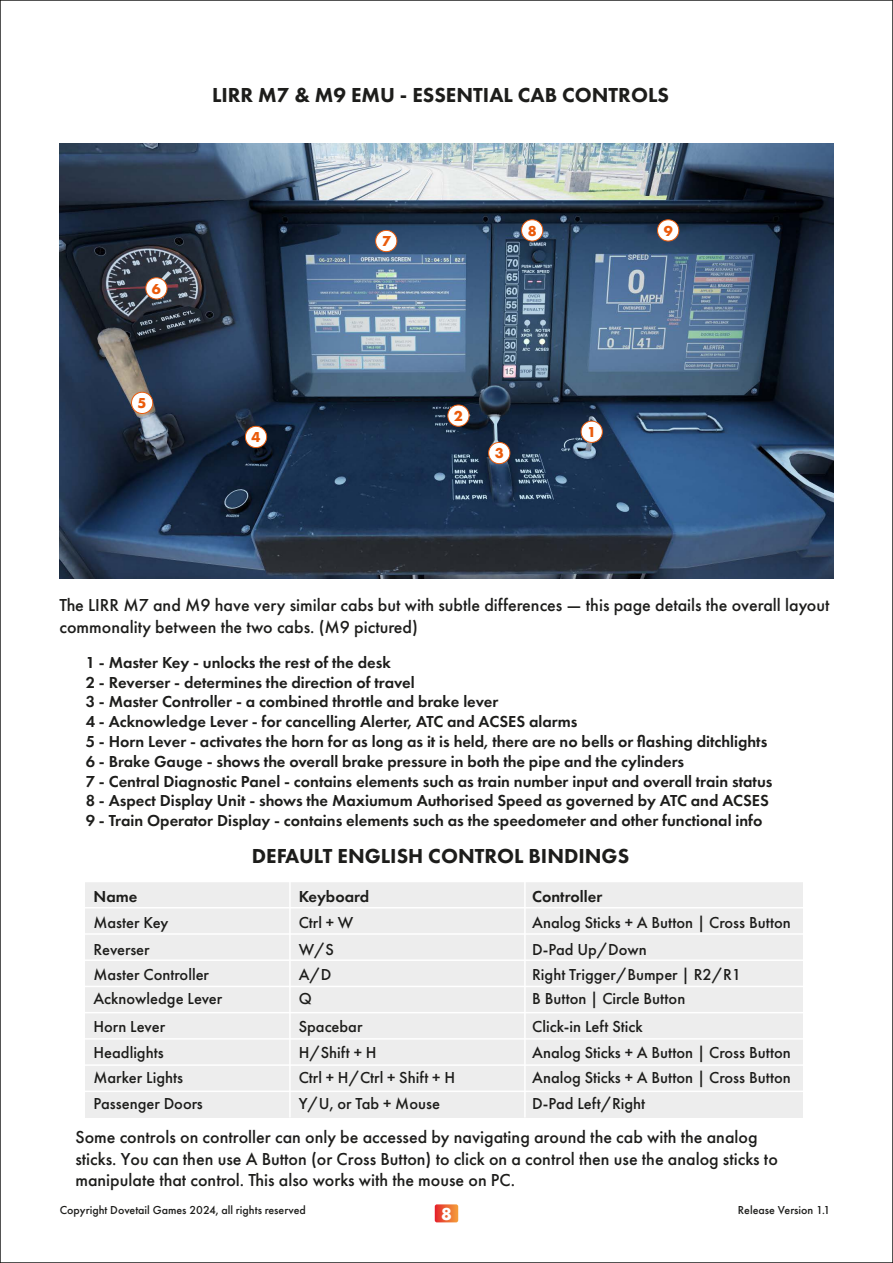
<style>
.page{position:relative;width:893px;height:1263px;background:#fff}
.page>*{position:absolute;margin:0;border:0;box-sizing:border-box;transform-origin:0 0}
.t1{font:800 21px "Futura PT";color:#1d1d1b}
.t2{font:500 18px/21.6px "Futura PT";color:#1d1d1b}
.t3{font:700 18px "Futura PT";color:#fff}
.t4{font:600 16.5px/19.8px "Futura PT";color:#1d1d1b}
.t5{font:500 16.5px "Futura PT";color:#1d1d1b}
.t6{font:700 15px "Futura PT";color:#ea5b0b}
.t7{font:500 12px "Futura PT";color:#1d1d1b}
</style>
<div class="page">
<img style="left:60px;top:144px;width:773px;height:434px">
<div style="left:581px;top:421px;width:21px;height:21px;background:#fff;border-radius:50%"></div>
<div style="left:581px;top:421px;width:22px;height:22px;border:1px solid #ea5b0b;border-radius:50%"></div>
<div style="left:448px;top:405px;width:21px;height:21px;background:#fff;border-radius:50%"></div>
<div style="left:447px;top:405px;width:22px;height:22px;border:1px solid #ea5b0b;border-radius:50%"></div>
<div style="left:489px;top:442px;width:21px;height:22px;background:#fff;border-radius:50%"></div>
<div style="left:488px;top:442px;width:22px;height:22px;border:1px solid #ea5b0b;border-radius:50%"></div>
<div style="left:245px;top:426px;width:22px;height:22px;background:#fff;border-radius:50%"></div>
<div style="left:245px;top:426px;width:22px;height:22px;border:1px solid #ea5b0b;border-radius:50%"></div>
<div style="left:131px;top:392px;width:22px;height:21px;background:#fff;border-radius:50%"></div>
<div style="left:131px;top:392px;width:22px;height:22px;border:1px solid #ea5b0b;border-radius:50%"></div>
<div style="left:376px;top:230px;width:21px;height:22px;background:#fff;border-radius:50%"></div>
<div style="left:375px;top:230px;width:22px;height:22px;border:1px solid #ea5b0b;border-radius:50%"></div>
<div style="left:521px;top:220px;width:22px;height:21px;background:#fff;border-radius:50%"></div>
<div style="left:521px;top:219px;width:22px;height:22px;border:1px solid #ea5b0b;border-radius:50%"></div>
<div style="left:657px;top:220px;width:22px;height:21px;background:#fff;border-radius:50%"></div>
<div style="left:657px;top:219px;width:22px;height:22px;border:1px solid #ea5b0b;border-radius:50%"></div>
<div style="left:146px;top:278px;width:21px;height:21px;background:#fff;border-radius:50%"></div>
<div style="left:145px;top:277px;width:22px;height:22px;border:1px solid #ea5b0b;border-radius:50%"></div>
<div style="left:86px;top:881px;width:717px;height:236px;background:#ededed"></div>
<hr style="left:80px;top:907px;width:730px;height:1px;background:#fff">
<hr style="left:80px;top:881px;width:730px;height:1px;background:#fff">
<hr style="left:80px;top:933px;width:730px;height:2px;background:#fff">
<hr style="left:80px;top:959px;width:730px;height:2px;background:#fff">
<hr style="left:80px;top:986px;width:730px;height:1px;background:#fff">
<hr style="left:80px;top:1012px;width:730px;height:1px;background:#fff">
<hr style="left:80px;top:1038px;width:730px;height:1px;background:#fff">
<hr style="left:80px;top:1064px;width:730px;height:2px;background:#fff">
<hr style="left:80px;top:1090px;width:730px;height:2px;background:#fff">
<hr style="left:289px;top:881px;width:2px;height:236px;background:#fff">
<hr style="left:524px;top:881px;width:2px;height:236px;background:#fff">
<svg style="left:435px;top:1204px;width:23px;height:18px"></svg>
<p class="t1" style="left:212px;top:82px;width:458px">LIRR M7 &amp; M9 EMU - ESSENTIAL CAB CONTROLS</p>
<p class="t6" style="left:152px;top:279px;width:10px">6</p>
<p class="t6" style="left:138px;top:393px;width:10px">5</p>
<p class="t6" style="left:252px;top:427px;width:10px">4</p>
<p class="t6" style="left:382px;top:231px;width:10px">7</p>
<p class="t6" style="left:528px;top:221px;width:10px">8</p>
<p class="t6" style="left:664px;top:221px;width:10px">9</p>
<p class="t6" style="left:454px;top:406px;width:10px">2</p>
<p class="t6" style="left:495px;top:443px;width:10px">3</p>
<p class="t6" style="left:587px;top:422px;width:10px">1</p>
<p class="t2" style="left:60px;top:594px;width:771px">The LIRR M7 and M9 have very similar cabs but with subtle differences — this page details the overall layout commonality between the two cabs. (M9 pictured)</p>
<p class="t4" style="left:86px;top:652px;width:688px">1 - Master Key - unlocks the rest of the desk<br>2 - Reverser - determines the direction of travel<br>3 - Master Controller - a combined throttle and brake lever<br>4 - Acknowledge Lever - for cancelling Alerter, ATC and ACSES alarms<br>5 - Horn Lever - activates the horn for as long as it is held, there are no bells or flashing ditchlights 6 - Brake Gauge - shows the overall brake pressure in both the pipe and the cylinders<br>7 - Central Diagnostic Panel - contains elements such as train number input and overall train status 8 - Aspect Display Unit - shows the Maxiumum Authorised Speed as governed by ATC and ACSES 9 - Train Operator Display - contains elements such as the speedometer and other functional info</p>
<p class="t1" style="left:252px;top:842px;width:379px">DEFAULT ENGLISH CONTROL BINDINGS</p>
<p class="t4" style="left:93px;top:886px;width:45px">Name</p>
<p class="t4" style="left:299px;top:886px;width:72px">Keyboard</p>
<p class="t4" style="left:532px;top:886px;width:72px">Controller</p>
<p class="t5" style="left:93px;top:913px;width:77px">Master Key</p>
<p class="t5" style="left:299px;top:913px;width:56px">Ctrl + W</p>
<p class="t5" style="left:532px;top:913px;width:260px">Analog Sticks + A Button | Cross Button</p>
<p class="t5" style="left:93px;top:939px;width:58px">Reverser</p>
<p class="t5" style="left:299px;top:939px;width:37px">W/S</p>
<p class="t5" style="left:532px;top:939px;width:116px">D-Pad Up/Down</p>
<p class="t5" style="left:93px;top:964px;width:117px">Master Controller</p>
<p class="t5" style="left:299px;top:964px;width:34px">A/D</p>
<p class="t5" style="left:532px;top:964px;width:211px">Right Trigger/Bumper | R2/R1</p>
<p class="t5" style="left:93px;top:989px;width:130px">Acknowledge Lever</p>
<p class="t5" style="left:299px;top:989px;width:15px">Q</p>
<p class="t5" style="left:532px;top:989px;width:155px">B Button | Circle Button</p>
<p class="t5" style="left:93px;top:1016px;width:73px">Horn Lever</p>
<p class="t5" style="left:299px;top:1016px;width:65px">Spacebar</p>
<p class="t5" style="left:532px;top:1016px;width:112px">Click-in Left Stick</p>
<p class="t5" style="left:93px;top:1043px;width:72px">Headlights</p>
<p class="t5" style="left:299px;top:1043px;width:79px">H/Shift + H</p>
<p class="t5" style="left:532px;top:1043px;width:260px">Analog Sticks + A Button | Cross Button</p>
<p class="t5" style="left:93px;top:1068px;width:91px">Marker Lights</p>
<p class="t5" style="left:299px;top:1068px;width:158px">Ctrl + H/Ctrl + Shift + H</p>
<p class="t5" style="left:532px;top:1068px;width:260px">Analog Sticks + A Button | Cross Button</p>
<p class="t5" style="left:93px;top:1093px;width:111px">Passenger Doors</p>
<p class="t5" style="left:299px;top:1093px;width:143px">Y/U, or Tab + Mouse</p>
<p class="t5" style="left:532px;top:1093px;width:115px">D-Pad Left/Right</p>
<p class="t2" style="left:75px;top:1126px;width:704px">Some controls on controller can only be accessed by navigating around the cab with the analog sticks. You can then use A Button (or Cross Button) to click on a control then use the analog sticks to manipulate that control. This also works with the mouse on PC.</p>
<p class="t7" style="left:60px;top:1203px;width:248px">Copyright Dovetail Games 2024, all rights reserved</p>
<p class="t3" style="left:441px;top:1202px;width:12px">8</p>
<p class="t7" style="left:738px;top:1203px;width:94px">Release Version 1.1</p>
</div>
